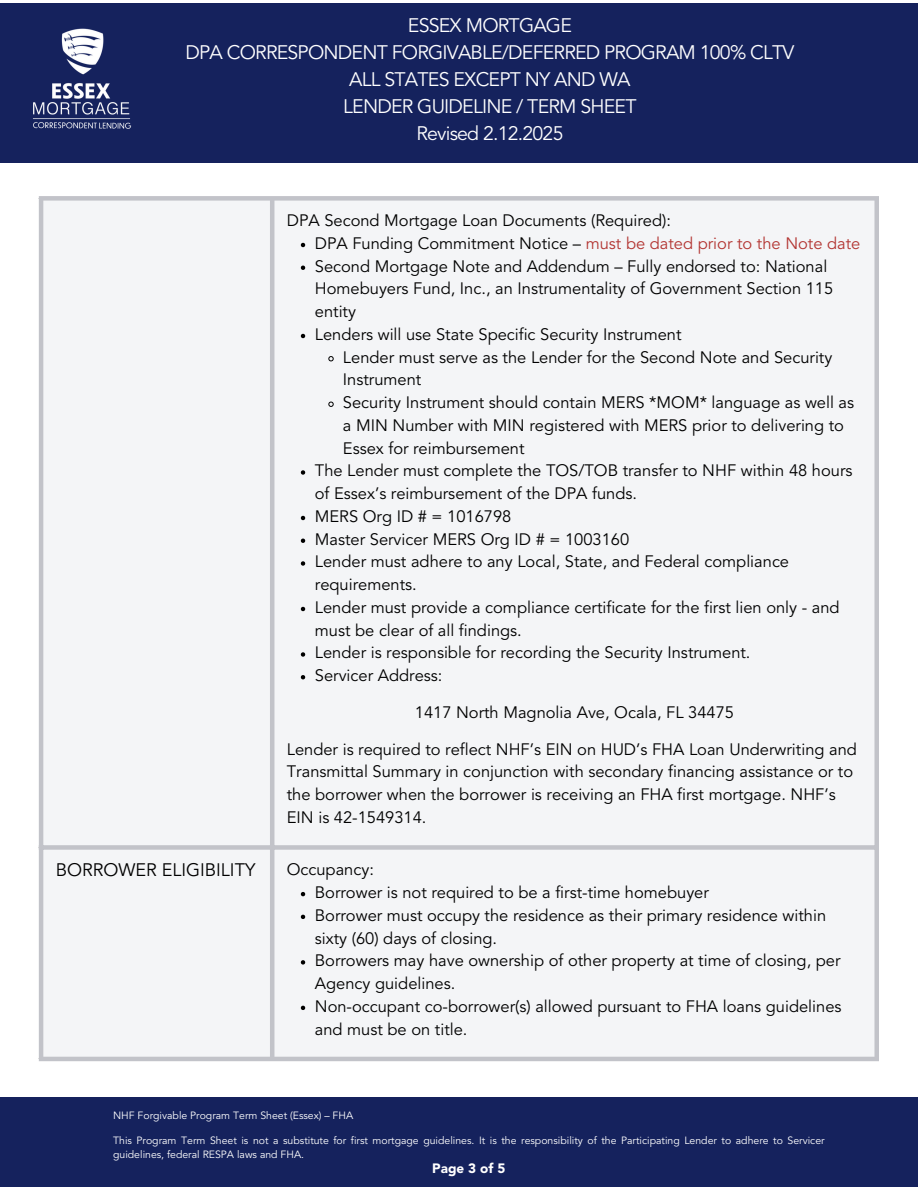
<style>
.page{position:relative;width:918px;height:1188px;background:#fff}
.page>*{position:absolute;margin:0;border:0;box-sizing:border-box;transform-origin:0 0}
.t1{font:19.5px/27px "Avenir LT Std";letter-spacing:-.04em;color:#fff;text-align:center}
.t2{font:18px "Avenir LT Std";color:#000}
.t3{font:16.5px/22.8px "Avenir LT Std";color:#000}
.t4{font:16.5px "Avenir LT Std";color:#b33633}
.t5{font:900 13.5px "Avenir LT Std";color:#fff}
.t6{font:10.5px/14.4px "Avenir LT Std";color:#fff}
.s1{color:#000}
</style>
<div class="page">
<div style="left:43px;top:201px;width:831px;height:856px;background:#f4f5f7"></div>
<svg style="left:301px;top:243px;width:4px;height:4px"></svg>
<svg style="left:301px;top:266px;width:4px;height:4px"></svg>
<svg style="left:301px;top:334px;width:4px;height:4px"></svg>
<svg style="left:328px;top:355px;width:6px;height:7px"></svg>
<svg style="left:328px;top:401px;width:6px;height:7px"></svg>
<svg style="left:301px;top:470px;width:4px;height:5px"></svg>
<svg style="left:301px;top:516px;width:4px;height:4px"></svg>
<svg style="left:301px;top:539px;width:4px;height:4px"></svg>
<svg style="left:301px;top:561px;width:4px;height:5px"></svg>
<svg style="left:301px;top:607px;width:4px;height:4px"></svg>
<svg style="left:301px;top:652px;width:4px;height:5px"></svg>
<svg style="left:301px;top:675px;width:4px;height:4px"></svg>
<svg style="left:301px;top:892px;width:4px;height:4px"></svg>
<svg style="left:301px;top:915px;width:4px;height:4px"></svg>
<svg style="left:301px;top:960px;width:4px;height:5px"></svg>
<svg style="left:301px;top:1006px;width:4px;height:4px"></svg>
<hr style="left:39px;top:201px;width:4px;height:856px;background:#c2c3c9">
<hr style="left:270px;top:201px;width:4px;height:856px;background:#c2c3c9">
<div style="left:874px;top:201px;width:5px;height:856px;background:#c2c3c9"></div>
<div style="left:39px;top:196px;width:840px;height:5px;background:#c2c3c9"></div>
<div style="left:39px;top:845px;width:840px;height:5px;background:#c2c3c9"></div>
<hr style="left:39px;top:1057px;width:840px;height:4px;background:#c2c3c9">
<div style="left:0;top:1097px;width:918px;height:90px;background:#15225d"></div>
<div style="left:0;top:3px;width:918px;height:159px;background:#15225d"></div>
<img style="left:33px;top:28px;width:98px;height:101px">
<p class="t1" style="left:186px;top:13px;width:610px">ESSEX MORTGAGE<br>DPA CORRESPONDENT FORGIVABLE/DEFERRED PROGRAM 100% CLTV<br>ALL STATES EXCEPT NY AND WA<br>LENDER GUIDELINE / TERM SHEET<br>Revised 2.12.2025</p>
<p class="t3" style="left:287px;top:211px;width:386px">DPA Second Mortgage Loan Documents (Required):</p>
<h1 class="t4" style="left:315px;top:236px;width:547px"><span class="s1">DPA Funding Commitment Notice –</span> must be dated prior to the Note date</h1>
<p class="t3" style="left:315px;top:256px;width:520px">Second Mortgage Note and Addendum – Fully endorsed to: National<br>Homebuyers Fund, Inc., an Instrumentality of Government Section 115 entity</p>
<p class="t3" style="left:315px;top:324px;width:368px">Lenders will use State Specific Security Instrument</p>
<p class="t3" style="left:343px;top:347px;width:491px">Lender must serve as the Lender for the Second Note and Security<br>Instrument</p>
<p class="t3" style="left:343px;top:393px;width:513px">Security Instrument should contain MERS *MOM* language as well as a MIN Number with MIN registered with MERS prior to delivering to<br>Essex for reimbursement</p>
<p class="t3" style="left:315px;top:461px;width:539px">The Lender must complete the TOS/TOB transfer to NHF within 48 hours of Essex’s reimbursement of the DPA funds.</p>
<p class="t3" style="left:315px;top:506px;width:198px">MERS Org ID # = 1016798</p>
<p class="t3" style="left:315px;top:529px;width:316px">Master Servicer MERS Org ID # = 1003160</p>
<p class="t3" style="left:315px;top:552px;width:476px">Lender must adhere to any Local, State, and Federal compliance requirements.</p>
<p class="t3" style="left:315px;top:597px;width:526px">Lender must provide a compliance certificate for the first lien only - and must be clear of all findings.</p>
<p class="t3" style="left:315px;top:643px;width:437px">Lender is responsible for recording the Security Instrument.</p>
<p class="t3" style="left:315px;top:666px;width:129px">Servicer Address:</p>
<p class="t3" style="left:415px;top:702px;width:321px">1417 North Magnolia Ave, Ocala, FL 34475</p>
<p class="t3" style="left:287px;top:739px;width:572px">Lender is required to reflect NHF’s EIN on HUD’s FHA Loan Underwriting and</p>
<p class="t3" style="left:287px;top:762px;width:568px">Transmittal Summary in conjunction with secondary financing assistance or to the borrower when the borrower is receiving an FHA first mortgage. NHF’s<br>EIN is 42-1549314.</p>
<p class="t2" style="left:56px;top:862px;width:201px">BORROWER ELIGIBILITY</p>
<p class="t3" style="left:287px;top:860px;width:89px">Occupancy:</p>
<p class="t3" style="left:315px;top:882px;width:396px">Borrower is not required to be a first-time homebuyer</p>
<p class="t3" style="left:315px;top:905px;width:513px">Borrower must occupy the residence as their primary residence within sixty (60) days of closing.</p>
<p class="t3" style="left:315px;top:951px;width:527px">Borrowers may have ownership of other property at time of closing, per<br>Agency guidelines.</p>
<p class="t3" style="left:315px;top:996px;width:528px">Non-occupant co-borrower(s) allowed pursuant to FHA loans guidelines and must be on title.</p>
<p class="t6" style="left:113px;top:1109px;width:242px">NHF Forgivable Program Term Sheet (Essex) – FHA</p>
<p class="t6" style="left:113px;top:1134px;width:713px">This Program Term Sheet is not a substitute for first mortgage guidelines. It is the responsibility of the Participating Lender to adhere to Servicer guidelines, federal RESPA laws and FHA.</p>
<p class="t5" style="left:432px;top:1163px;width:75px">Page 3 of 5</p>
</div>
